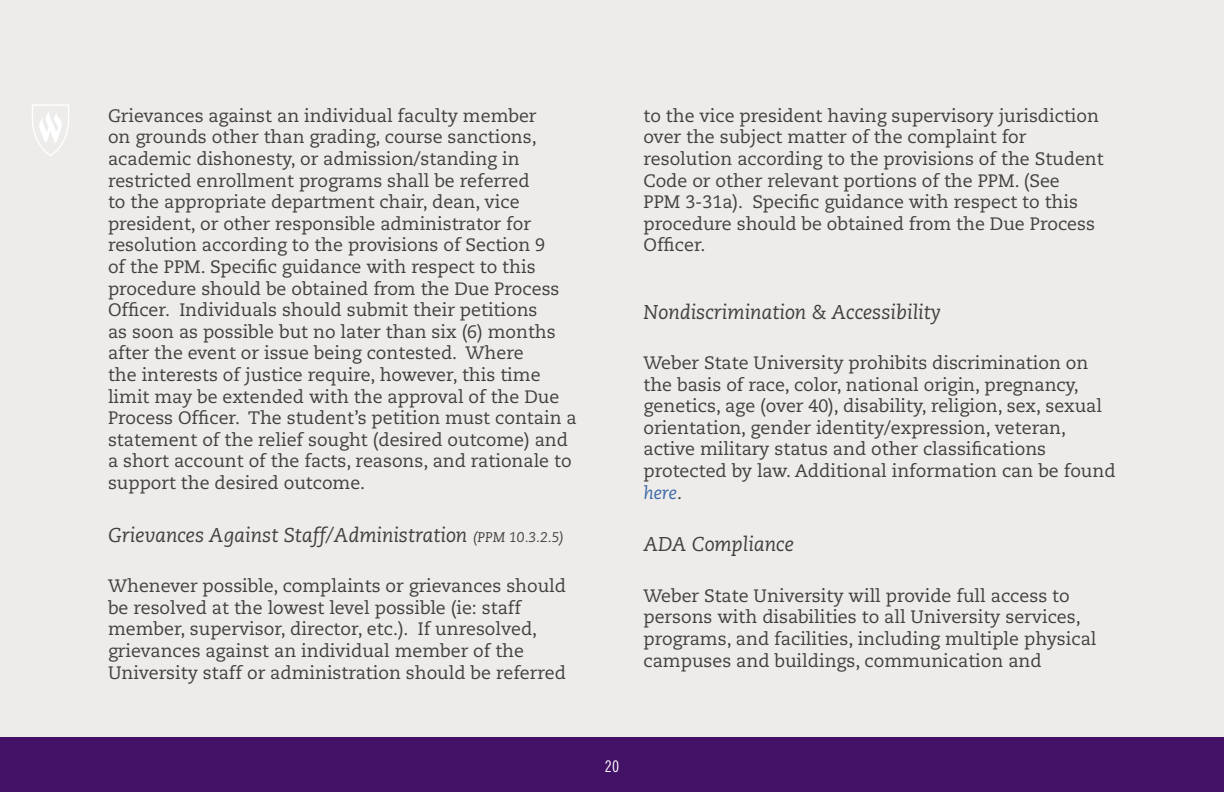
<style>
.page{position:relative;width:1224px;height:792px;background:#edeceb}
.page>*{position:absolute;margin:0;border:0;box-sizing:border-box;transform-origin:0 0}
.Paragraph_Style_1{font:italic 20px "Caecilia LT Std";color:#443f3c}
.Paragraph_Style_1-2{font:18px/21.6px "Caecilia LT Std";color:#443f3c}
.t1{font:16px "Trade Gothic LT Std Cn 18";color:#fff}
.s1{font-size:14px}
.s2{font-style:italic;color:#3d69a5}
</style>
<div class="page">
<svg style="left:32px;top:104px;width:37px;height:52px"></svg>
<div style="left:0;top:737px;width:1224px;height:55px;background:#431266"></div>
<p class="Paragraph_Style_1-2" style="left:108px;top:105px;width:470px">Grievances against an individual faculty member<br>on grounds other than grading, course sanctions, academic dishonesty, or admission/standing in restricted enrollment programs shall be referred<br>to the appropriate department chair, dean, vice president, or other responsible administrator for resolution according to the provisions of Section 9<br>of the PPM. Specific guidance with respect to this procedure should be obtained from the Due Process Officer. Individuals should submit their petitions<br>as soon as possible but no later than six (6) months after the event or issue being contested. Where<br>the interests of justice require, however, this time limit may be extended with the approval of the Due Process Officer. The student’s petition must contain a statement of the relief sought (desired outcome) and a short account of the facts, reasons, and rationale to support the desired outcome.</p>
<p class="Paragraph_Style_1" style="left:108px;top:524px;width:457px">Grievances Against Staff/Administration <span class="s1">(PPM 10.3.2.5)</span></p>
<p class="Paragraph_Style_1-2" style="left:108px;top:576px;width:460px">Whenever possible, complaints or grievances should be resolved at the lowest level possible (ie: staff member, supervisor, director, etc.). If unresolved, grievances against an individual member of the University staff or administration should be referred</p>
<p class="Paragraph_Style_1-2" style="left:644px;top:105px;width:462px">to the vice president having supervisory jurisdiction over the subject matter of the complaint for resolution according to the provisions of the Student Code or other relevant portions of the PPM. (See<br>PPM 3-31a). Specific guidance with respect to this procedure should be obtained from the Due Process Officer.</p>
<p class="Paragraph_Style_1" style="left:644px;top:300px;width:299px">Nondiscrimination &amp; Accessibility</p>
<p class="Paragraph_Style_1-2" style="left:644px;top:352px;width:474px">Weber State University prohibits discrimination on the basis of race, color, national origin, pregnancy, genetics, age (over 40), disability, religion, sex, sexual orientation, gender identity/expression, veteran, active military status and other classifications protected by law. Additional information can be found <span class="s2">here</span>.</p>
<p class="Paragraph_Style_1" style="left:644px;top:533px;width:152px">ADA Compliance</p>
<p class="Paragraph_Style_1-2" style="left:644px;top:585px;width:455px">Weber State University will provide full access to persons with disabilities to all University services, programs, and facilities, including multiple physical campuses and buildings, communication and</p>
<p class="t1" style="left:605px;top:757px;width:16px">20</p>
</div>
